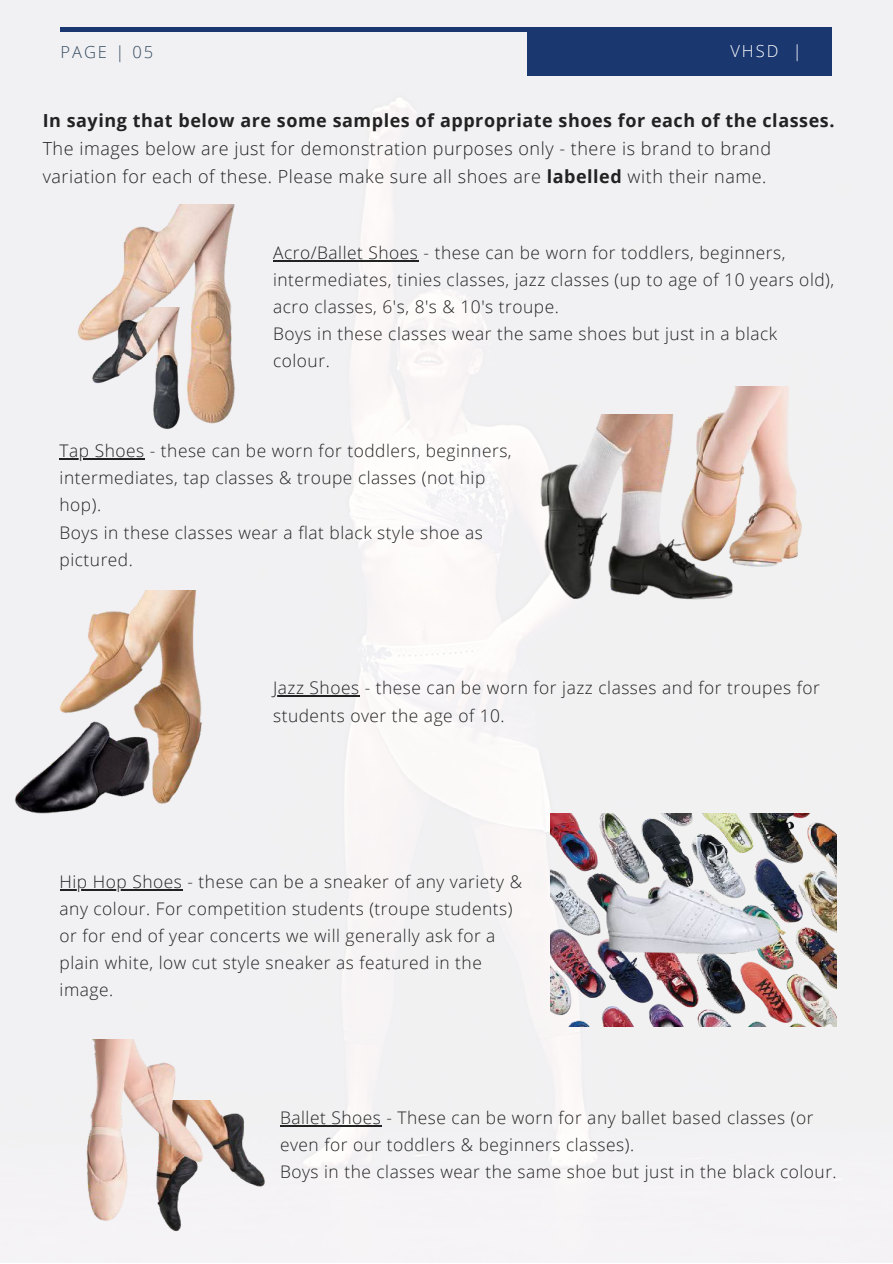
<style>
.page{position:relative;width:893px;height:1264px;background:#fff}
.page>*{position:absolute;margin:0;border:0;box-sizing:border-box;transform-origin:0 0}
.t1{font:300 18px/28px "Open Sans";letter-spacing:.03em;color:#222}
.t2{font:700 18px "Open Sans";letter-spacing:.03em;color:#222}
.t3{font:300 17.4px/27.2px "Open Sans";letter-spacing:.03em;color:#222}
.t4{font:300 16.5px "Open Sans";letter-spacing:.12em;color:#364d62}
.t5{font:300 16.5px "Open Sans";color:#fff}
.s1{font-weight:700}
</style>
<div class="page">
<img style="left:0;top:0;width:892px;height:1262px">
<img style="left:60px;top:205px;width:236px;height:236px">
<img style="left:529px;top:415px;width:211px;height:211px">
<img style="left:639px;top:387px;width:203px;height:203px">
<img style="left:28px;top:591px;width:222px;height:221px">
<img style="left:14px;top:721px;width:137px;height:92px">
<img style="left:550px;top:813px;width:286px;height:213px">
<img style="left:579px;top:841px;width:228px;height:121px">
<img style="left:229px;top:1099px;width:43px;height:141px">
<img style="left:28px;top:1039px;width:201px;height:202px">
<img style="left:82px;top:307px;width:131px;height:132px">
<hr style="left:273px;top:260px;width:145px;height:1px;background:#222">
<hr style="left:60px;top:458px;width:85px;height:1px;background:#222">
<hr style="left:273px;top:695px;width:86px;height:1px;background:#222">
<hr style="left:60px;top:889px;width:122px;height:1px;background:#222">
<hr style="left:280px;top:1125px;width:101px;height:1px;background:#222">
<hr style="left:60px;top:28px;width:770px;height:3px;background:#1a3770">
<div style="left:527px;top:28px;width:305px;height:47px;background:#1a3770"></div>
<p class="t4" style="left:60px;top:40px;width:94px">PAGE | 05</p>
<p class="t5" style="left:730px;top:39px;width:73px">VHSD |</p>
<p class="t2" style="left:43px;top:107px;width:793px">In saying that below are some samples of appropriate shoes for each of the classes.</p>
<p class="t1" style="left:43px;top:134px;width:729px">The images below are just for demonstration purposes only - there is brand to brand variation for each of these. Please make sure all shoes are <span class="s1">labelled</span> with their name.</p>
<p class="t3" style="left:273px;top:238px;width:562px">Acro/Ballet Shoes - these can be worn for toddlers, beginners, intermediates, tinies classes, jazz classes (up to age of 10 years old), acro classes, 6's, 8's &amp; 10's troupe.<br>Boys in these classes wear the same shoes but just in a black colour.</p>
<p class="t3" style="left:60px;top:437px;width:453px">Tap Shoes - these can be worn for toddlers, beginners, intermediates, tap classes &amp; troupe classes (not hip hop).<br>Boys in these classes wear a flat black style shoe as pictured.</p>
<p class="t3" style="left:273px;top:674px;width:548px">Jazz Shoes - these can be worn for jazz classes and for troupes for students over the age of 10.</p>
<p class="t3" style="left:60px;top:867px;width:464px">Hip Hop Shoes - these can be a sneaker of any variety &amp; any colour. For competition students (troupe students) or for end of year concerts we will generally ask for a plain white, low cut style sneaker as featured in the image.</p>
<p class="t3" style="left:280px;top:1103px;width:558px">Ballet Shoes - These can be worn for any ballet based classes (or even for our toddlers &amp; beginners classes).<br>Boys in the classes wear the same shoe but just in the black colour.</p>
</div>
